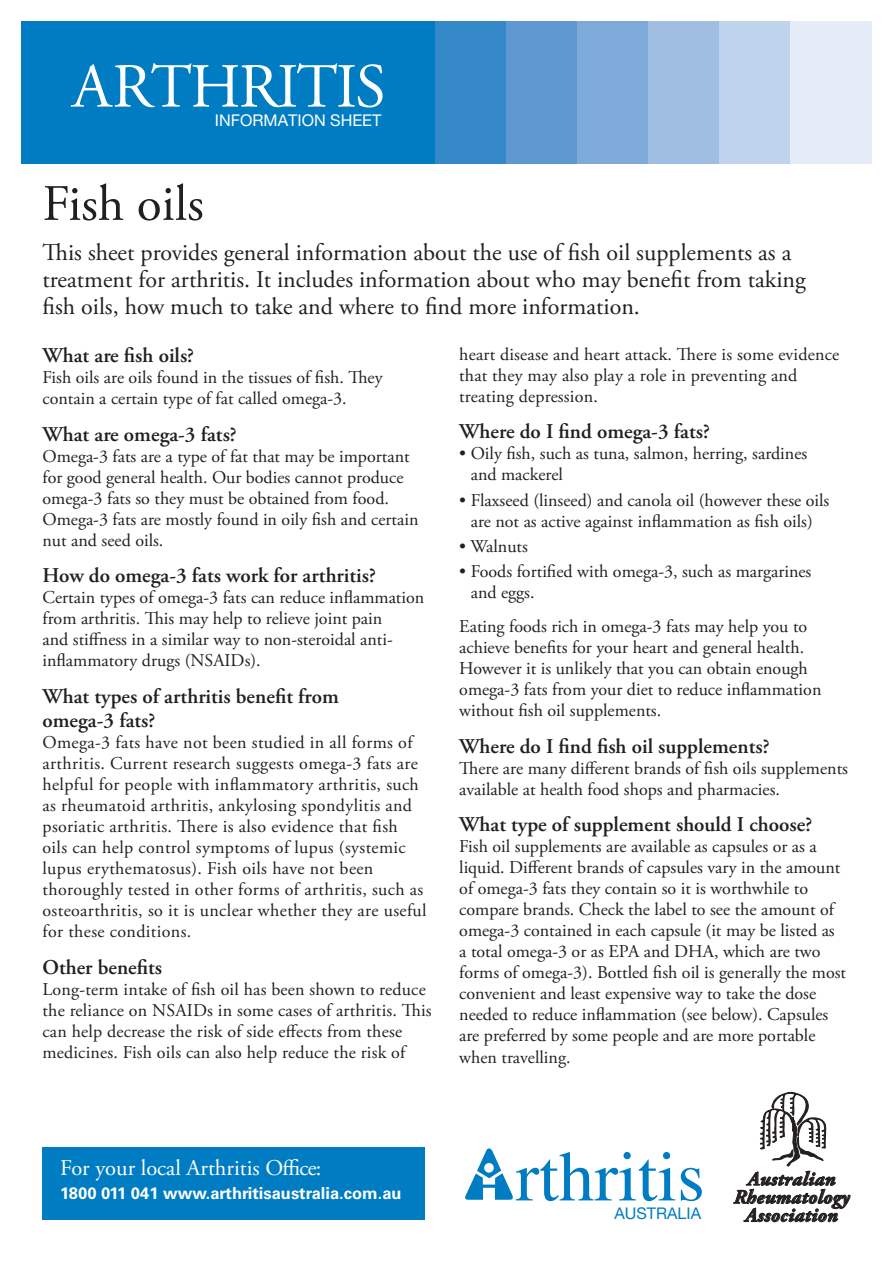
<style>
.page{position:relative;width:893px;height:1263px;background:#fff}
.page>*{position:absolute;margin:0;border:0;box-sizing:border-box;transform-origin:0 0}
.t1{font:70.95px "Times";color:#007cc2}
.t2{font:67.5px "Adobe Garamond Pro";letter-spacing:-.03em;color:#fff}
.t3{font:62.55px "Adobe Garamond Pro";letter-spacing:-.03em;color:#fff}
.t4{font:51px "Adobe Garamond Pro";color:#231f20}
.t5{font:24px/27px "Adobe Garamond Pro";color:#231f20}
.t6{font:22.5px "Adobe Garamond Pro";color:#fff}
.t7{font:600 21px/24px "Adobe Garamond Pro";color:#231f20}
.t8{font:italic 700 19.65px/18.1px "Adobe Garamond Pro";letter-spacing:.015em;color:#231f20;text-align:center}
.t9{font:18px/21px "Adobe Garamond Pro";color:#231f20}
.t10{font:18px/21px "Adobe Garamond Pro";letter-spacing:.02em;color:#231f20}
.t11{font:17.4px "Helvetica Neue";color:#fff}
.t12{font:700 16.5px "Univers";color:#fff}
.t13{font:16.2px "Helvetica Neue";color:#fff}
.t14{font:16.05px "Helvetica Neue";color:#007cc2}
</style>
<div class="page">
<svg style="left:465px;top:1148px;width:48px;height:52px"></svg>
<div style="left:42px;top:1147px;width:383px;height:72px;background:#007cc2"></div>
<div style="left:790px;top:21px;width:82px;height:143px;background:#e4ecf7"></div>
<div style="left:719px;top:21px;width:71px;height:143px;background:#c0d3ec"></div>
<div style="left:648px;top:21px;width:71px;height:143px;background:#a0bde2"></div>
<div style="left:577px;top:21px;width:71px;height:143px;background:#7eaad9"></div>
<div style="left:506px;top:21px;width:71px;height:143px;background:#5f98d1"></div>
<div style="left:435px;top:21px;width:71px;height:143px;background:#3589c9"></div>
<div style="left:21px;top:21px;width:414px;height:143px;background:#007cc2"></div>
<svg style="left:734px;top:1092px;width:116px;height:131px"></svg>
<p class="t2" style="left:42px;top:36px;width:340px">ARTHRITIS</p>
<p class="t11" style="left:196px;top:102px;width:181px">INFORMATION SHEET</p>
<p class="t3" style="left:72px;top:49px;width:315px">ARTHRITIS</p>
<p class="t13" style="left:215px;top:111px;width:168px">INFORMATION SHEET</p>
<p class="t4" style="left:43px;top:173px;width:163px">Fish oils</p>
<p class="t5" style="left:43px;top:239px;width:765px">This sheet provides general information about the use of fish oil supplements as a treatment for arthritis. It includes information about who may benefit from taking fish oils, how much to take and where to find more information.</p>
<p class="t7" style="left:43px;top:343px;width:153px">What are fish oils?</p>
<p class="t9" style="left:43px;top:367px;width:342px">Fish oils are oils found in the tissues of fish. They contain a certain type of fat called omega-3.</p>
<p class="t7" style="left:43px;top:422px;width:196px">What are omega-3 fats?</p>
<p class="t9" style="left:43px;top:446px;width:377px">Omega-3 fats are a type of fat that may be important for good general health. Our bodies cannot produce omega-3 fats so they must be obtained from food.<br>Omega-3 fats are mostly found in oily fish and certain nut and seed oils.</p>
<p class="t7" style="left:43px;top:564px;width:335px">How do omega-3 fats work for arthritis?</p>
<p class="t9" style="left:43px;top:588px;width:383px">Certain types of omega-3 fats can reduce inflammation from arthritis. This may help to relieve joint pain<br>and stiffness in a similar way to non-steroidal anti&shy;inflammatory drugs (NSAIDs).</p>
<p class="t7" style="left:43px;top:685px;width:298px">What types of arthritis benefit from omega-3 fats?</p>
<p class="t10" style="left:43px;top:732px;width:386px">Omega-3 fats have not been studied in all forms of arthritis. Current research suggests omega-3 fats are helpful for people with inflammatory arthritis, such as rheumatoid arthritis, ankylosing spondylitis and psoriatic arthritis. There is also evidence that fish oils can help control symptoms of lupus (systemic lupus erythematosus). Fish oils have not been thoroughly tested in other forms of arthritis, such as osteoarthritis, so it is unclear whether they are useful for these conditions.</p>
<p class="t7" style="left:43px;top:955px;width:121px">Other benefits</p>
<p class="t9" style="left:43px;top:979px;width:391px">Long-term intake of fish oil has been shown to reduce the reliance on NSAIDs in some cases of arthritis. This can help decrease the risk of side effects from these medicines. Fish oils can also help reduce the risk of</p>
<p class="t9" style="left:459px;top:344px;width:381px">heart disease and heart attack. There is some evidence that they may also play a role in preventing and treating depression.</p>
<p class="t7" style="left:459px;top:420px;width:252px">Where do I find omega-3 fats?</p>
<p class="t9" style="left:471px;top:444px;width:338px;text-indent:-11px">• Oily fish, such as tuna, salmon, herring, sardines and mackerel</p>
<p class="t9" style="left:459px;top:490px;width:372px;text-align:center">• Flaxseed (linseed) and canola oil (however these oils are not as active against inflammation as fish oils)</p>
<p class="t9" style="left:459px;top:536px;width:70px">• Walnuts</p>
<p class="t9" style="left:471px;top:562px;width:342px;text-indent:-11px">• Foods fortified with omega-3, such as margarines and eggs.</p>
<p class="t9" style="left:459px;top:616px;width:364px">Eating foods rich in omega-3 fats may help you to achieve benefits for your heart and general health.<br>However it is unlikely that you can obtain enough omega-3 fats from your diet to reduce inflammation without fish oil supplements.</p>
<p class="t7" style="left:459px;top:734px;width:312px">Where do I find fish oil supplements?</p>
<p class="t9" style="left:459px;top:758px;width:390px">There are many different brands of fish oils supplements available at health food shops and pharmacies.</p>
<p class="t7" style="left:459px;top:813px;width:355px">What type of supplement should I choose?</p>
<p class="t9" style="left:459px;top:837px;width:388px">Fish oil supplements are available as capsules or as a liquid. Different brands of capsules vary in the amount of omega-3 fats they contain so it is worthwhile to compare brands. Check the label to see the amount of omega-3 contained in each capsule (it may be listed as a total omega-3 or as EPA and DHA, which are two forms of omega-3). Bottled fish oil is generally the most convenient and least expensive way to take the dose needed to reduce inflammation (see below). Capsules are preferred by some people and are more portable when travelling.</p>
<p class="t6" style="left:60px;top:1155px;width:263px">For your local Arthritis Office:</p>
<p class="t12" style="left:60px;top:1184px;width:343px">1800 011 041 www.arthritisaustralia.com.au</p>
<p class="t1" style="left:515px;top:1137px;width:191px">rthritis</p>
<p class="t14" style="left:614px;top:1203px;width:88px">AUSTRALIA</p>
<p class="t8" style="left:734px;top:1170px;width:117px">Australian<br>Rheumatology<br>Association</p>
</div>
